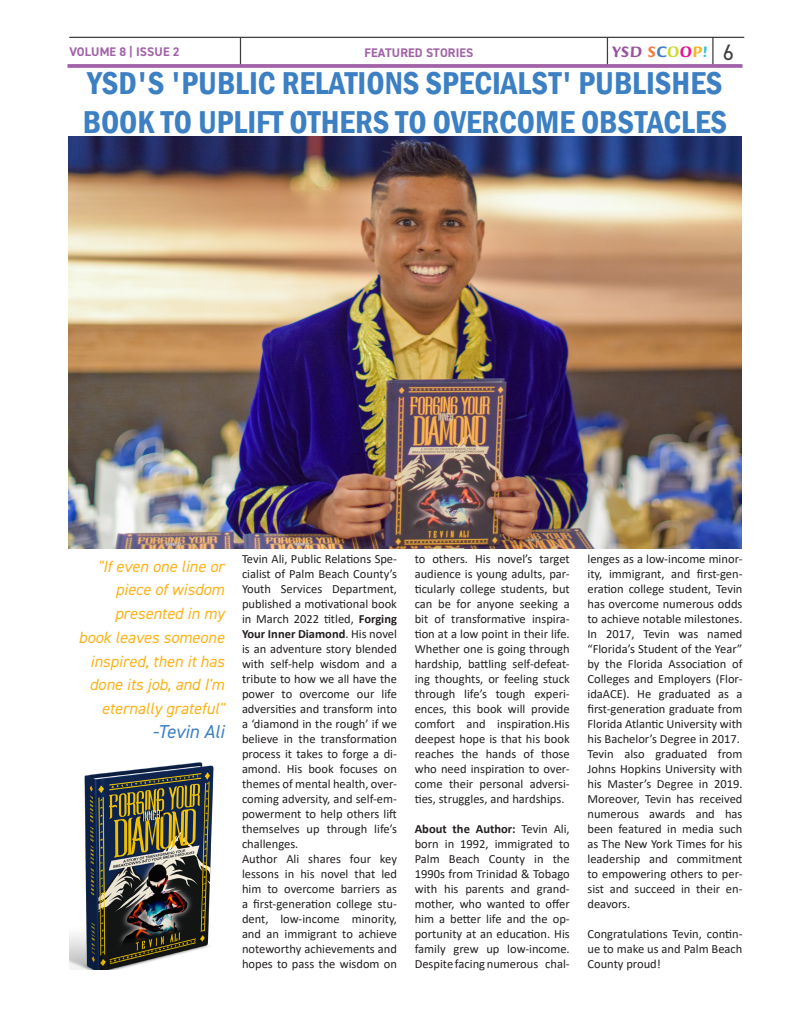
<style>
.page{position:relative;width:810px;height:1035px;background:#fff}
.page>*{position:absolute;margin:0;border:0;box-sizing:border-box;transform-origin:0 0}
.t1{font:600 condensed 32.5px/39px "Franklin Gothic";color:#3c80c3}
.Page_number{font:22.5px "DIN2014";color:#3e3e3f}
.Quote_aligned_right{font:italic 18.75px "DIN2014";color:#3c80c3}
.Quote_aligned_right-2{font:italic 16.25px/23.8px "DIN2014";color:#fbb31b;text-align:right}
.NEWSLTR{font:700 16.25px "Briem Script Std";letter-spacing:.025em;color:#9953a1}
.Body_intro{font:12.5px/15px "Calibri";color:#231f20;text-align:justify}
.Right_top_page_title{font:700 12.5px "DIN2014";letter-spacing:.01em;color:#a162a8}
.s1{color:#f47b3e}
.s2{color:#3c80c3}
.s3{color:#cadb2a}
.s4{color:#ea0e8e}
.s5{color:#fbb31b}
.s6{color:#35c1d9}
.s7{font-weight:700}
</style>
<div class="page">
<img style="left:68px;top:137px;width:674px;height:411px">
<svg style="left:240px;top:38px;width:1px;height:26px"></svg>
<hr style="left:69px;top:37px;width:675px;height:1px;background:#3e3e3f">
<svg style="left:607px;top:38px;width:1px;height:26px"></svg>
<hr style="left:712px;top:37px;width:2px;height:28px;background:#3e3e3f">
<img style="left:69px;top:762px;width:145px;height:208px">
<svg style="left:68px;top:64px;width:674px;height:4px;background:#a66bac"></svg>
<p class="Right_top_page_title" style="left:69px;top:43px;width:112px">VOLUME 8 | ISSUE 2</p>
<p class="Right_top_page_title" style="left:365px;top:44px;width:110px">FEATURED STORIES</p>
<p class="NEWSLTR" style="left:612px;top:43px;width:97px">YSD <span class="s1">S</span><span class="s2">C</span><span class="s3">O</span><span class="s4">O</span><span class="s5">P</span><span class="s6">!</span></p>
<p class="Page_number" style="left:723px;top:38px;width:13px">6</p>
<p class="t1" style="left:83px;top:63px;width:646px">YSD'S 'PUBLIC RELATIONS SPECIALST' PUBLISHES<br>BOOK TO UPLIFT OTHERS TO OVERCOME OBSTACLES</p>
<p class="Quote_aligned_right-2" style="left:79px;top:554px;width:147px">"If even one line or piece of wisdom presented in my book leaves someone inspired, then it has done its job, and I'm eternally grateful"</p>
<p class="Quote_aligned_right" style="left:152px;top:720px;width:73px">-Tevin Ali</p>
<p class="Body_intro" style="left:242px;top:551px;width:157px">Tevin Ali, Public Relations Spe&shy;cialist of Palm Beach County’s Youth Services Department, published a motivational book in March 2022 titled, <span class="s7">Forging Your Inner Diamond</span>. His novel is an adventure story blended with self-help wisdom and a tribute to how we all have the power to overcome our life adversities and transform into a ‘diamond in the rough’ if we believe in the transformation process it takes to forge a di&shy;amond. His book focuses on themes of mental health, over&shy;coming adversity, and self-em&shy;powerment to help others lift themselves up through life’s challenges.</p>
<p class="Body_intro" style="left:242px;top:851px;width:157px">Author Ali shares four key lessons in his novel that led him to overcome barriers as a first-generation college stu&shy;dent, low-income minority, and an immigrant to achieve noteworthy achievements and hopes to pass the wisdom on</p>
<p class="Body_intro" style="left:415px;top:551px;width:157px">to others. His novel’s target audience is young adults, par&shy;ticularly college students, but can be for anyone seeking a bit of transformative inspira&shy;tion at a low point in their life.<br>Whether one is going through hardship, battling self-defeat&shy;ing thoughts, or feeling stuck through life’s tough experi&shy;ences, this book will provide comfort and inspiration.His deepest hope is that his book reaches the hands of those who need inspiration to over&shy;come their personal adversi&shy;ties, struggles, and hardships.</p>
<p class="Body_intro" style="left:415px;top:821px;width:157px"><span class="s7">About the Author:</span> Tevin Ali, born in 1992, immigrated to Palm Beach County in the 1990s from Trinidad &amp; Tobago with his parents and grand&shy;mother, who wanted to offer him a better life and the op&shy;portunity at an education. His family grew up low-income.<br>Despite facing numerous chal-</p>
<p class="Body_intro" style="left:587px;top:551px;width:157px">lenges as a low-income minor&shy;ity, immigrant, and first-gen&shy;eration college student, Tevin has overcome numerous odds to achieve notable milestones.<br>In 2017, Tevin was named “Florida’s Student of the Year” by the Florida Association of Colleges and Employers (Flor&shy;idaACE). He graduated as a first-generation graduate from Florida Atlantic University with his Bachelor’s Degree in 2017.</p>
<p class="Body_intro" style="left:587px;top:746px;width:157px">Tevin also graduated from Johns Hopkins University with his Master’s Degree in 2019.<br>Moreover, Tevin has received numerous awards and has been featured in media such as The New York Times for his leadership and commitment to empowering others to per&shy;sist and succeed in their en&shy;deavors.</p>
<p class="Body_intro" style="left:587px;top:926px;width:157px">Congratulations Tevin, contin&shy;ue to make us and Palm Beach County proud!</p>
</div>
